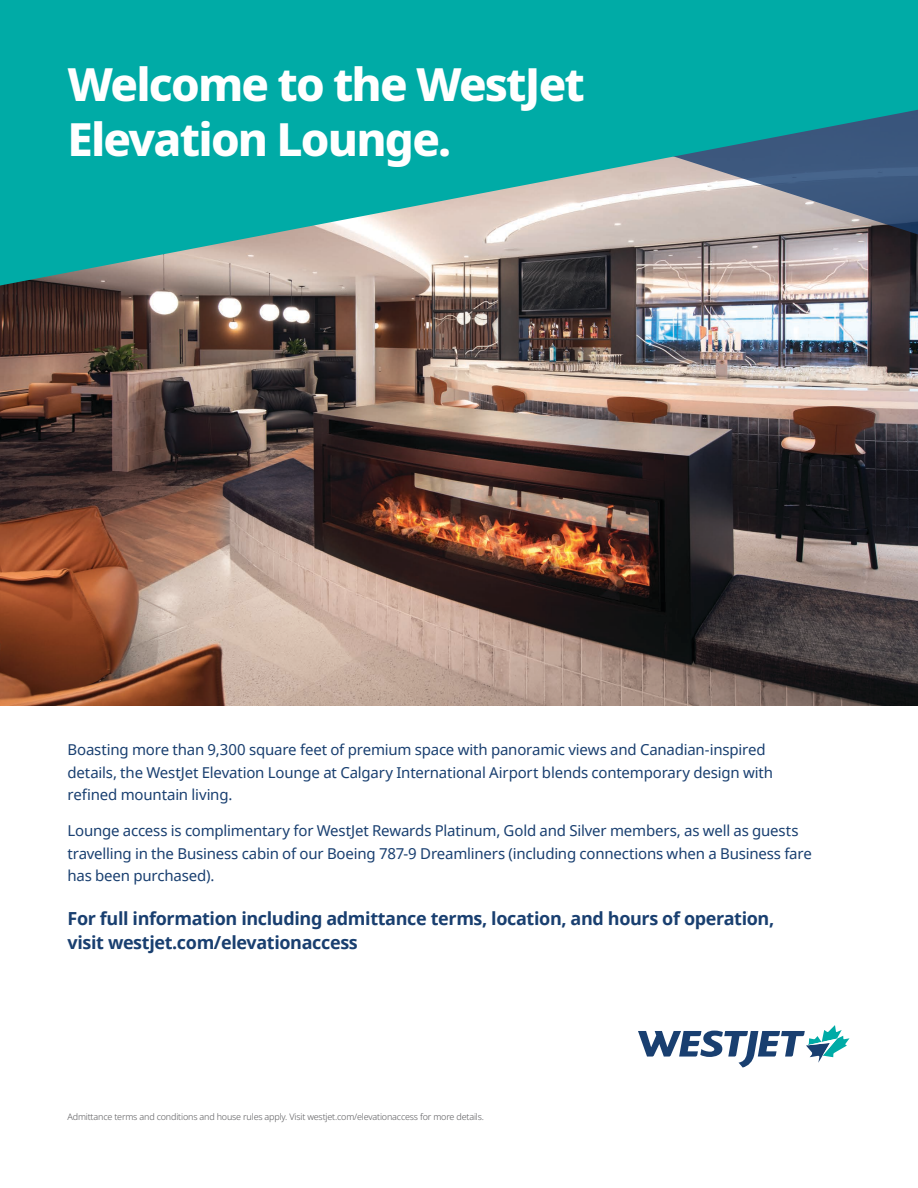
<style>
.page{position:relative;width:918px;height:1188px;background:#fff}
.page>*{position:absolute;margin:0;border:0;box-sizing:border-box;transform-origin:0 0}
.t1{font:800 45.75px/55.1px "Noto Sans";letter-spacing:-.04em;color:#fff}
.t2{font:700 18px/24px "Noto Sans";letter-spacing:-.02em;color:#193f70}
.t3{font:15px/22.5px "Noto Sans";letter-spacing:-.01em;color:#193f70}
.t4{font:300 9px "Noto Sans";letter-spacing:-.02em;color:#59595c}
</style>
<div class="page">
<img style="left:0;top:286px;width:918px;height:419px">
<svg style="left:0;top:0;width:918px;height:286px;background:#32a6a3"></svg>
<svg style="left:638px;top:1025px;width:212px;height:43px"></svg>
<h1 class="t1" style="left:68px;top:58px;width:519px">Welcome to the WestJet<br>Elevation Lounge.</h1>
<p class="t3" style="left:68px;top:738px;width:707px">Boasting more than 9,300 square feet of premium space with panoramic views and Canadian-inspired details, the WestJet Elevation Lounge at Calgary International Airport blends contemporary design with refined mountain living.</p>
<p class="t3" style="left:68px;top:819px;width:746px">Lounge access is complimentary for WestJet Rewards Platinum, Gold and Silver members, as well as guests travelling in the Business cabin of our Boeing 787-9 Dreamliners (including connections when a Business fare has been purchased).</p>
<p class="t2" style="left:68px;top:906px;width:708px">For full information including admittance terms, location, and hours of operation, visit westjet.com/elevationaccess</p>
<p class="t4" style="left:68px;top:1110px;width:418px">Admittance terms and conditions and house rules apply. Visit westjet.com/elevationaccess for more details.</p>
</div>
